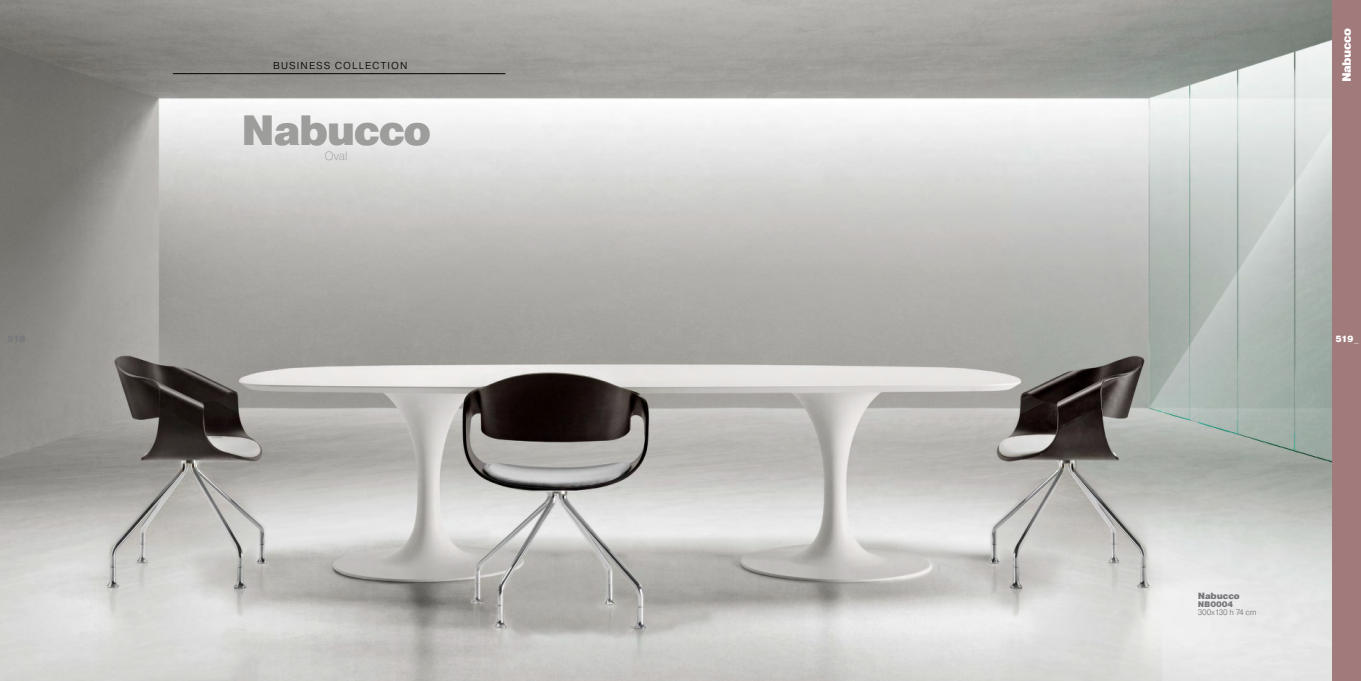
<style>
.page{position:relative;width:1361px;height:681px;background:#fff}
.page>*{position:absolute;margin:0;border:0;box-sizing:border-box;transform-origin:0 0}
.t1{font:900 42.3px "Pragmatica";letter-spacing:-.04em;color:#9d9d9c}
.t2{font:900 12px "Pragmatica";letter-spacing:-.04em;color:#fff}
.t3{font:200 12px "Pragmatica";color:#9d9d9c}
.t4{font:300 10px "Pragmatica";letter-spacing:.11em;color:#000}
.t5{font:900 9px "Pragmatica";letter-spacing:-.01em;color:#76777a}
.t6{font:900 9px "Pragmatica";color:#fff}
.t7{font:300 8px "Pragmatica";letter-spacing:-.01em;color:#76777a}
.t8{font:900 8px "Pragmatica";letter-spacing:-.01em;color:#76777a}
.s1{font-weight:300}
</style>
<div class="page">
<img style="left:0;top:0;width:1332px;height:680px">
<hr style="left:173px;top:73px;width:332px;height:1px;background:#000">
<div style="left:1332px;top:0;width:29px;height:680px;background:#a17a7b"></div>
<p class="t4" style="left:273px;top:59px;width:136px">BUSINESS COLLECTION</p>
<p class="t1" style="left:241px;top:103px;width:192px">Nabucco</p>
<p class="t3" style="left:324px;top:148px;width:24px">Oval</p>
<p class="t2" style="left:1339px;top:82px;width:56px;rotate:-90deg">Nabucco</p>
<p class="t6" style="left:1335px;top:333px;width:25px">519 <span class="s1">_</span></p>
<p class="t5" style="left:1197px;top:590px;width:44px">Nabucco</p>
<p class="t8" style="left:1197px;top:599px;width:37px">NB0004</p>
<p class="t7" style="left:1197px;top:607px;width:61px">300x130 h 74 cm</p>
</div>
